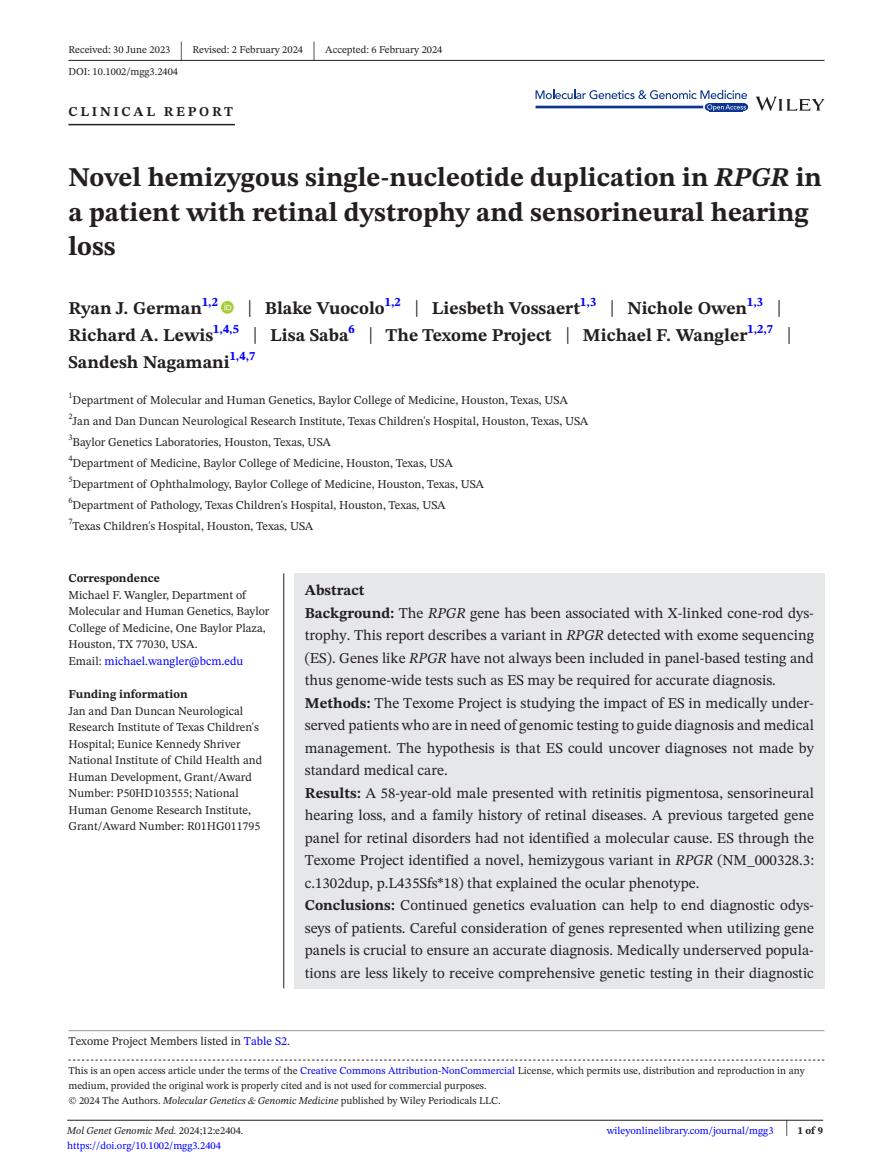
<style>
.page{position:relative;width:893px;height:1174px;background:#fff}
.page>*{position:absolute;margin:0;border:0;box-sizing:border-box;transform-origin:0 0}
.t1{font:700 27px/34.5px "STIX Two Text";color:#231f20}
.t2{font:25.65px "STIX Two Text";color:#231f20;scale:.49 1}
.t3{font:700 18px/27px "STIX Two Text";color:#231f20}
.t4{font:15px/22.5px "STIX Two Text";color:#231f20}
.t5{font:700 13.5px "STIX Two Text";letter-spacing:.2em;color:#231f20}
.t6{font:12px/16.5px "STIX Two Text";color:#231f20}
.t7{font:700 12px "STIX Two Text";color:#231f20}
.t8{font:10.5px/15px "STIX Two Text";color:#231f20}
.t9{font:10.5px "STIX Two Text";color:#00f}
.t10{font:italic 10.5px "STIX Two Text";color:#231f20}
.t11{font:700 10.5px "STIX Two Text";color:#231f20}
.t12{font:8.4px "STIX Two Text";color:#231f20}
.s1{font-style:italic}
.s2{font-weight:400;font-size:23.4px}
.s3{color:#00f}
.s4{font-weight:700}
.s5{font-style:normal}
.s6{font-weight:400;font-size:22.2px}
</style>
<div class="page">
<hr style="left:67px;top:1119px;width:756px;height:1px;background:#231f20">
<svg style="left:756px;top:97px;width:68px;height:14px"></svg>
<svg style="left:536px;top:90px;width:211px;height:21px"></svg>
<hr style="left:68px;top:60px;width:756px;height:1px;background:#231f20">
<hr style="left:68px;top:124px;width:167px;height:1px;background:#231f20">
<svg style="left:221px;top:301px;width:13px;height:13px"></svg>
<svg style="left:224px;top:303px;width:7px;height:7px"></svg>
<svg style="left:68px;top:1059px;width:756px;height:1px"></svg>
<hr style="left:68px;top:1030px;width:756px;height:1px;background:#939598">
<div style="left:294px;top:573px;width:530px;height:415px;background:#e6e7e9"></div>
<hr style="left:283px;top:573px;width:1px;height:415px;background:#231f20">
<p class="t8" style="left:68px;top:42px;width:103px">Received: 30 June 2023</p>
<h2 class="t2" style="left:180px;top:32px;width:8px">|</h2>
<p class="t8" style="left:193px;top:42px;width:112px">Revised: 2 February 2024</p>
<h2 class="t2" style="left:312px;top:32px;width:8px">|</h2>
<p class="t8" style="left:325px;top:42px;width:119px">Accepted: 6 February 2024</p>
<p class="t8" style="left:68px;top:64px;width:111px">DOI: 10.1002/mgg3.2404</p>
<p class="t5" style="left:68px;top:101px;width:166px">CLINICAL REPORT</p>
<h1 class="t1" style="left:68px;top:161px;width:755px">Novel hemizygous single-nucleotide duplication in <span class="s1">RPGR</span> in a patient with retinal dystrophy and sensorineural hearing loss</h1>
<p class="t3" style="left:68px;top:295px;width:725px;text-indent:179px"><span class="s2">|</span> Blake Vuocolo<sup>1,2</sup> <span class="s2">|</span> Liesbeth Vossaert<sup>1,3</sup> <span class="s2">|</span> Nichole Owen<sup>1,3</sup> <span class="s2">|<br></span>Richard A. Lewis<sup>1,4,5</sup> <span class="s2">|</span> Lisa Saba<sup>6</sup> <span class="s2">|</span> The Texome Project <span class="s2">|</span> Michael F. Wangler<sup>1,2,7</sup> <span class="s2">|<br></span>Sandesh Nagamani<sup>1,4,7</sup></p>
<p class="t6" style="left:68px;top:391px;width:501px"><sup>1</sup>Department of Molecular and Human Genetics, Baylor College of Medicine, Houston, Texas, USA</p>
<p class="t12" style="left:68px;top:410px;width:6px">2</p>
<p class="t6" style="left:73px;top:412px;width:517px">Jan and Dan Duncan Neurological Research Institute, Texas Children's Hospital, Houston, Texas, USA</p>
<p class="t12" style="left:68px;top:431px;width:6px">3</p>
<p class="t6" style="left:73px;top:433px;width:260px">Baylor Genetics Laboratories, Houston, Texas, USA</p>
<p class="t12" style="left:68px;top:452px;width:6px">4</p>
<p class="t6" style="left:73px;top:454px;width:382px">Department of Medicine, Baylor College of Medicine, Houston, Texas, USA</p>
<p class="t12" style="left:68px;top:473px;width:6px">5</p>
<p class="t6" style="left:73px;top:475px;width:413px">Department of Ophthalmology, Baylor College of Medicine, Houston, Texas, USA</p>
<p class="t12" style="left:68px;top:494px;width:6px">6</p>
<p class="t6" style="left:73px;top:496px;width:375px">Department of Pathology, Texas Children's Hospital, Houston, Texas, USA</p>
<p class="t12" style="left:68px;top:515px;width:6px">7</p>
<p class="t6" style="left:73px;top:517px;width:242px">Texas Children's Hospital, Houston, Texas, USA</p>
<p class="t3" style="left:68px;top:295px;width:151px">Ryan J. German<sup>1,2</sup></p>
<p class="t7" style="left:68px;top:570px;width:93px">Correspondence</p>
<p class="t6" style="left:68px;top:586px;width:203px">Michael F. Wangler, Department of Molecular and Human Genetics, Baylor College of Medicine, One Baylor Plaza, Houston, TX 77030, USA.<br>Email: <span class="s3">michael.wangler@bcm.edu</span></p>
<p class="t7" style="left:68px;top:685px;width:121px">Funding information</p>
<p class="t6" style="left:68px;top:702px;width:195px">Jan and Dan Duncan Neurological Research Institute of Texas Children's Hospital; Eunice Kennedy Shriver National Institute of Child Health and Human Development, Grant/Award Number: P50HD103555; National Human Genome Research Institute, Grant/Award Number: R01HG011795</p>
<p class="t4" style="left:305px;top:579px;width:511px"><span class="s4">Abstract<br>Background:</span> The <span class="s1">RPGR</span> gene has been associated with X-linked cone-rod dys&shy;trophy. This report describes a variant in <span class="s1">RPGR</span> detected with exome sequencing (ES). Genes like <span class="s1">RPGR</span> have not always been included in panel-based testing and thus genome-wide tests such as ES may be required for accurate diagnosis.<br><span class="s4">Methods:</span> The Texome Project is studying the impact of ES in medically under&shy;served patients who are in need of genomic testing to guide diagnosis and medical management. The hypothesis is that ES could uncover diagnoses not made by standard medical care.<br><span class="s4">Results:</span> A 58-year-old male presented with retinitis pigmentosa, sensorineural hearing loss, and a family history of retinal diseases. A previous targeted gene panel for retinal disorders had not identified a molecular cause. ES through the Texome Project identified a novel, hemizygous variant in <span class="s1">RPGR</span> (NM_000328.3: c.1302dup, p.L435Sfs*18) that explained the ocular phenotype.<br><span class="s4">Conclusions:</span> Continued genetics evaluation can help to end diagnostic odys&shy;seys of patients. Careful consideration of genes represented when utilizing gene panels is crucial to ensure an accurate diagnosis. Medically underserved popula&shy;tions are less likely to receive comprehensive genetic testing in their diagnostic</p>
<p class="t6" style="left:68px;top:1032px;width:223px">Texome Project Members listed in <span class="s3">Table S2</span>.</p>
<p class="t8" style="left:68px;top:1063px;width:738px">This is an open access article under the terms of the <span class="s3">Creative Commons Attribution-NonCommercial</span> License, which permits use, distribution and reproduction in any medium, provided the original work is properly cited and is not used for commercial purposes.<br>© 2024 The Authors. <span class="s1">Molecular Genetics &amp; Genomic Medicine</span> published by Wiley Periodicals LLC.</p>
<p class="t10" style="left:67px;top:1123px;width:178px">Mol Genet Genomic Med. <span class="s5">2024;12:e2404.</span></p>
<p class="t11" style="left:785px;top:1123px;width:39px"><span class="s6">|</span> 1 of 9</p>
<p class="t9" style="left:67px;top:1138px;width:155px">https://doi.org/10.1002/mgg3.2404</p>
<p class="t9" style="left:607px;top:1123px;width:168px">wileyonlinelibrary.com/journal/mgg3</p>
</div>
